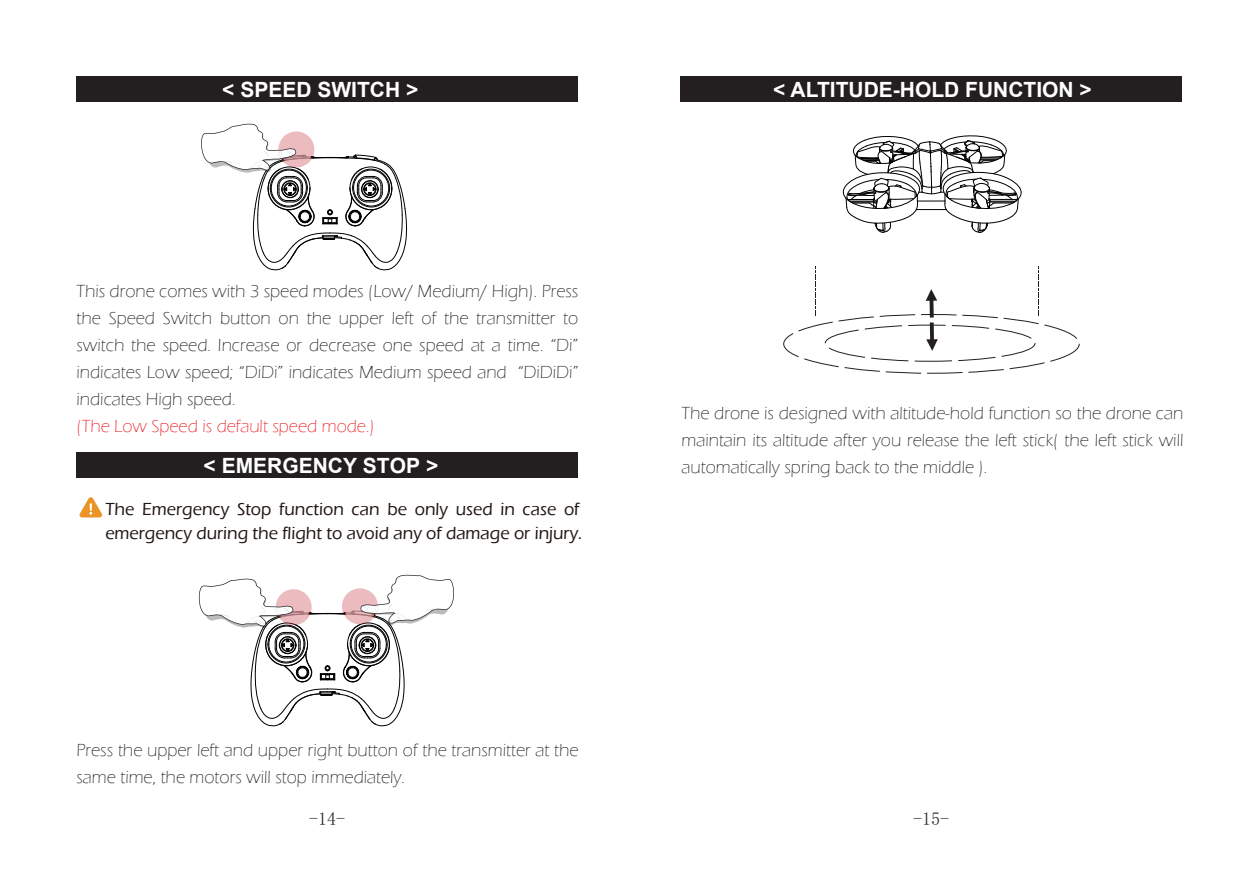
<style>
.page{position:relative;width:1259px;height:876px;background:#fff}
.page>*{position:absolute;margin:0;border:0;box-sizing:border-box;transform-origin:0 0}
.t1{font:700 21px "Arial";color:#fff}
.t2{font:300 18px/27px "Eras ITC";color:#231f20;text-align:justify}
.t3{font:500 18px/24px "Eras ITC";color:#211612}
.t4{font:300 18px "Eras ITC";color:#ee1d23}
.t5{font:18px "Sim Sun";color:#231f20}
</style>
<div class="page">
<div style="left:76px;top:77px;width:502px;height:25px;background:#231f20"></div>
<div style="left:680px;top:77px;width:502px;height:25px;background:#231f20"></div>
<div style="left:76px;top:452px;width:502px;height:26px;background:#231f20"></div>
<svg style="left:201px;top:124px;width:206px;height:146px"></svg>
<svg style="left:198px;top:575px;width:256px;height:151px"></svg>
<svg style="left:79px;top:497px;width:23px;height:20px"></svg>
<div style="left:825px;top:325px;width:210px;height:36px;border:1px dashed #231f20;border-radius:50%"></div>
<svg style="left:925px;top:289px;width:13px;height:62px"></svg>
<svg style="left:815px;top:267px;width:1px;height:49px"></svg>
<svg style="left:842px;top:135px;width:180px;height:97px"></svg>
<p class="t1" style="left:222px;top:75px;width:198px">&lt; SPEED SWITCH &gt;</p>
<p class="t2" style="left:76px;top:278px;width:503px">This drone comes with 3 speed modes (Low/ Medium/ High). Press the Speed Switch button on the upper left of the transmitter to switch the speed. Increase or decrease one speed at a time. “Di” indicates Low speed; “DiDi” indicates Medium speed and “DiDiDi” indicates High speed.</p>
<p class="t4" style="left:76px;top:416px;width:300px">(The Low Speed is default speed mode.)</p>
<p class="t1" style="left:204px;top:451px;width:236px">&lt; EMERGENCY STOP &gt;</p>
<p class="t3" style="left:105px;top:497px;width:478px">The Emergency Stop function can be only used in case of emergency during the flight to avoid any of damage or injury.</p>
<p class="t2" style="left:76px;top:737px;width:504px">Press the upper left and upper right button of the transmitter at the same time, the motors will stop immediately.</p>
<p class="t1" style="left:773px;top:75px;width:320px">&lt; ALTITUDE-HOLD FUNCTION &gt;</p>
<p class="t2" style="left:681px;top:399px;width:503px">The drone is designed with altitude-hold function so the drone can maintain its altitude after you release the left stick( the left stick will automatically spring back to the middle ).</p>
<p class="t5" style="left:309px;top:809px;width:37px">-14-</p>
<p class="t5" style="left:913px;top:809px;width:37px">-15-</p>
</div>
